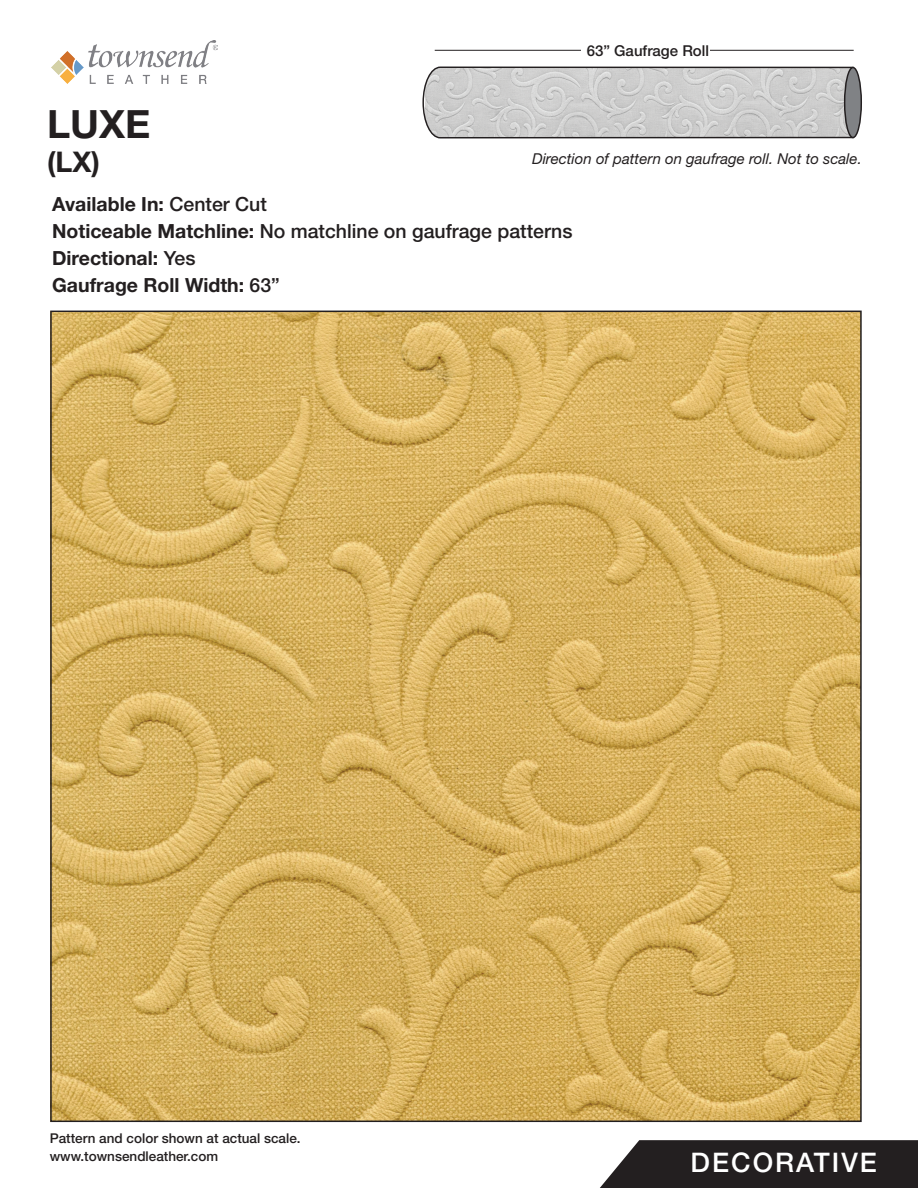
<style>
.page{position:relative;width:918px;height:1188px;background:#fff}
.page>*{position:absolute;margin:0;border:0;box-sizing:border-box;transform-origin:0 0}
.t1{font:700 39px "Helvetica Neue LT Pro";color:#231f20}
.t2{font:700 28.5px "Helvetica Neue LT Pro";color:#231f20}
.t3{font:500 27px "Helvetica Neue LT Pro";letter-spacing:.075em;color:#fff}
.t4{font:700 19.5px/27px "Helvetica Neue LT Pro";color:#231f20}
.t5{font:italic 15px "Helvetica Neue LT Pro";color:#231f20}
.t6{font:500 15px "Helvetica Neue LT Pro";color:#231f20}
.t7{font:500 13.5px/18px "Helvetica Neue LT Pro";color:#231f20}
.s1{font-weight:500}
</style>
<div class="page">
<img style="left:51px;top:40px;width:166px;height:43px">
<img style="left:53px;top:314px;width:806px;height:805px">
<svg style="left:600px;top:1140px;width:318px;height:48px;background:#312e2f"></svg>
<hr style="left:435px;top:50px;width:419px;height:1px;background:#231f20">
<div style="left:581px;top:43px;width:129px;height:17px;background:#fff"></div>
<svg style="left:422px;top:66px;width:432px;height:73px;background:#c7c7c7"></svg>
<div style="left:845px;top:68px;width:16px;height:70px;background:#808285;border-radius:50%"></div>
<div style="left:844px;top:67px;width:18px;height:71px;border:1px solid #231f20;border-radius:50%"></div>
<h1 class="t1" style="left:47px;top:100px;width:105px">LUXE</h1>
<h2 class="t2" style="left:47px;top:144px;width:54px">(LX)</h2>
<p class="t6" style="left:587px;top:41px;width:124px">63” Gaufrage Roll</p>
<p class="t5" style="left:532px;top:149px;width:331px">Direction of pattern on gaufrage roll. Not to scale.</p>
<p class="t4" style="left:52px;top:190px;width:522px">Available In: <span class="s1">Center Cut<br></span>Noticeable Matchline: <span class="s1">No matchline on gaufrage patterns<br></span>Directional: <span class="s1">Yes<br></span>Gaufrage Roll Width: <span class="s1">63”</span></p>
<p class="t7" style="left:50px;top:1129px;width:252px">Pattern and color shown at actual scale. www.townsendleather.com</p>
<h3 class="t3" style="left:691px;top:1146px;width:188px">DECORATIVE</h3>
</div>
